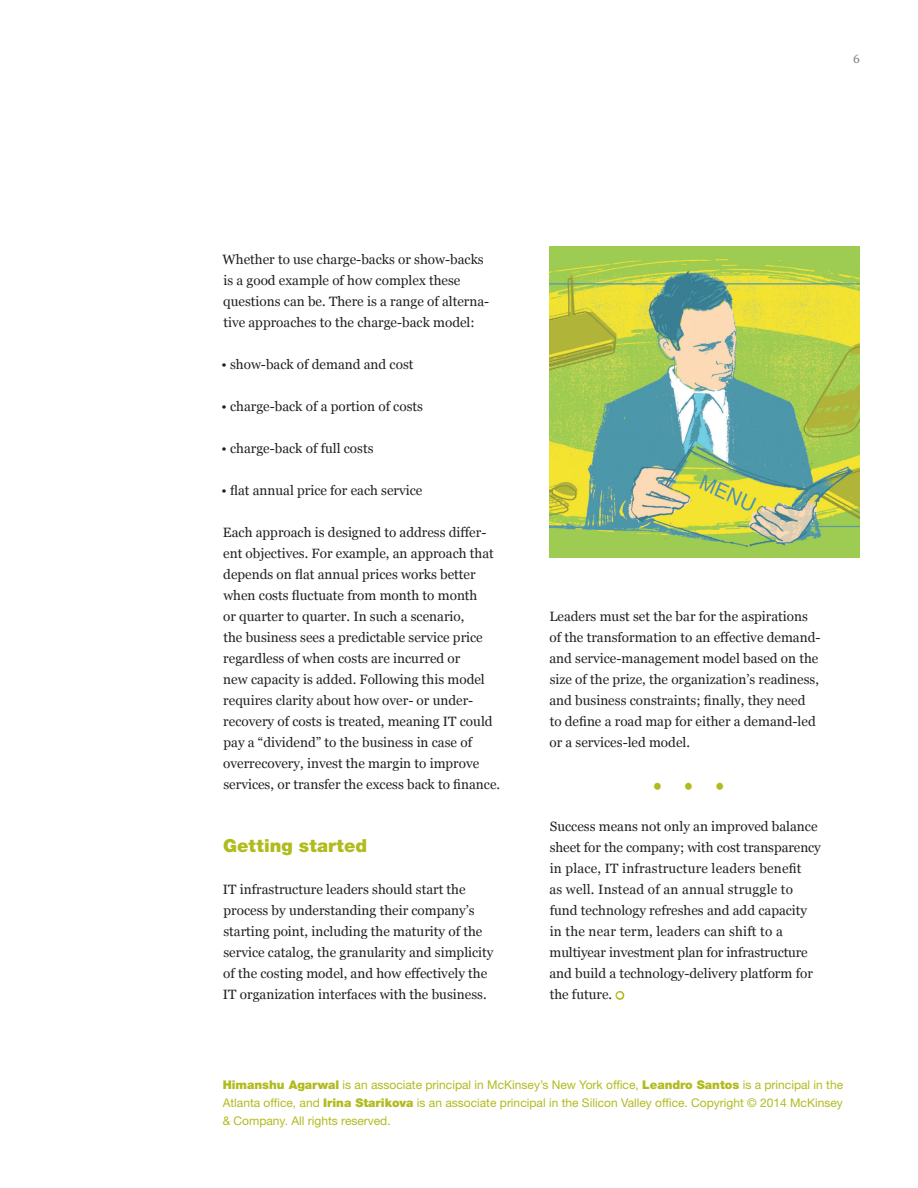
<style>
.page{position:relative;width:918px;height:1188px;background:#fff}
.page>*{position:absolute;margin:0;border:0;box-sizing:border-box;transform-origin:0 0}
.Ellipses_separator{font:49.5px "Georgia";color:#b0bb1d}
.Subhead1{font:900 18px "Helvetica Neue LT Std";letter-spacing:.005em;color:#b0bb1d}
.Text{font:13.5px/21px "Georgia";color:#231f20}
.Author_bios{font:12px/18px "Helvetica Neue LT Std";color:#b0bb1d;text-align:justify}
.t1{font:12px "Georgia";color:#808285}
.s1{font-size:22.5px;color:#fff}
.s2{font-weight:900}
</style>
<div class="page">
<svg style="left:615px;top:991px;width:10px;height:9px"></svg>
<img style="left:549px;top:246px;width:311px;height:312px">
<p class="t1" style="left:853px;top:50px;width:8px">6</p>
<p class="Text" style="left:223px;top:248px;width:268px">Whether to use charge-backs or show-backs is a good example of how complex these questions can be. There is a range of alterna&shy;tive approaches to the charge-back model:</p>
<p class="Text" style="left:221px;top:353px;width:194px">• show-back of demand and cost</p>
<p class="Text" style="left:221px;top:395px;width:203px">• charge-back of a portion of costs</p>
<p class="Text" style="left:221px;top:437px;width:154px">• charge-back of full costs</p>
<p class="Text" style="left:221px;top:479px;width:203px">• flat annual price for each service</p>
<p class="Text" style="left:223px;top:521px;width:279px">Each approach is designed to address differ&shy;ent objectives. For example, an approach that depends on flat annual prices works better when costs fluctuate from month to month<br>or quarter to quarter. In such a scenario,<br>the business sees a predictable service price regardless of when costs are incurred or<br>new capacity is added. Following this model requires clarity about how over- or under&shy;recovery of costs is treated, meaning IT could pay a “dividend” to the business in case of overrecovery, invest the margin to improve services, or transfer the excess back to finance.</p>
<p class="Subhead1" style="left:223px;top:835px;width:146px">Getting started</p>
<p class="Text" style="left:223px;top:878px;width:272px">IT infrastructure leaders should start the process by understanding their company’s starting point, including the maturity of the service catalog, the granularity and simplicity of the costing model, and how effectively the IT organization interfaces with the business.</p>
<p class="Text" style="left:549px;top:605px;width:272px">Leaders must set the bar for the aspirations of the transformation to an effective demand&shy;and service-management model based on the size of the prize, the organization’s readiness, and business constraints; finally, they need to define a road map for either a demand-led or a services-led model.</p>
<p class="Ellipses_separator" style="left:651px;top:736px;width:77px">. . .</p>
<p class="Text" style="left:549px;top:815px;width:273px">Success means not only an improved balance sheet for the company; with cost transparency in place, IT infrastructure leaders benefit<br>as well. Instead of an annual struggle to fund technology refreshes and add capacity in the near term, leaders can shift to a multiyear investment plan for infrastructure and build a technology-delivery platform for the future. <span class="s1">•</span></p>
<p class="Author_bios" style="left:223px;top:1076px;width:622px"><span class="s2">Himanshu Agarwal</span> is an associate principal in McKinsey’s New York office, <span class="s2">Leandro Santos</span> is a principal in the Atlanta office, and <span class="s2">Irina Starikova</span> is an associate principal in the Silicon Valley office. Copyright © 2014 McKinsey &amp; Company. All rights reserved.</p>
</div>
